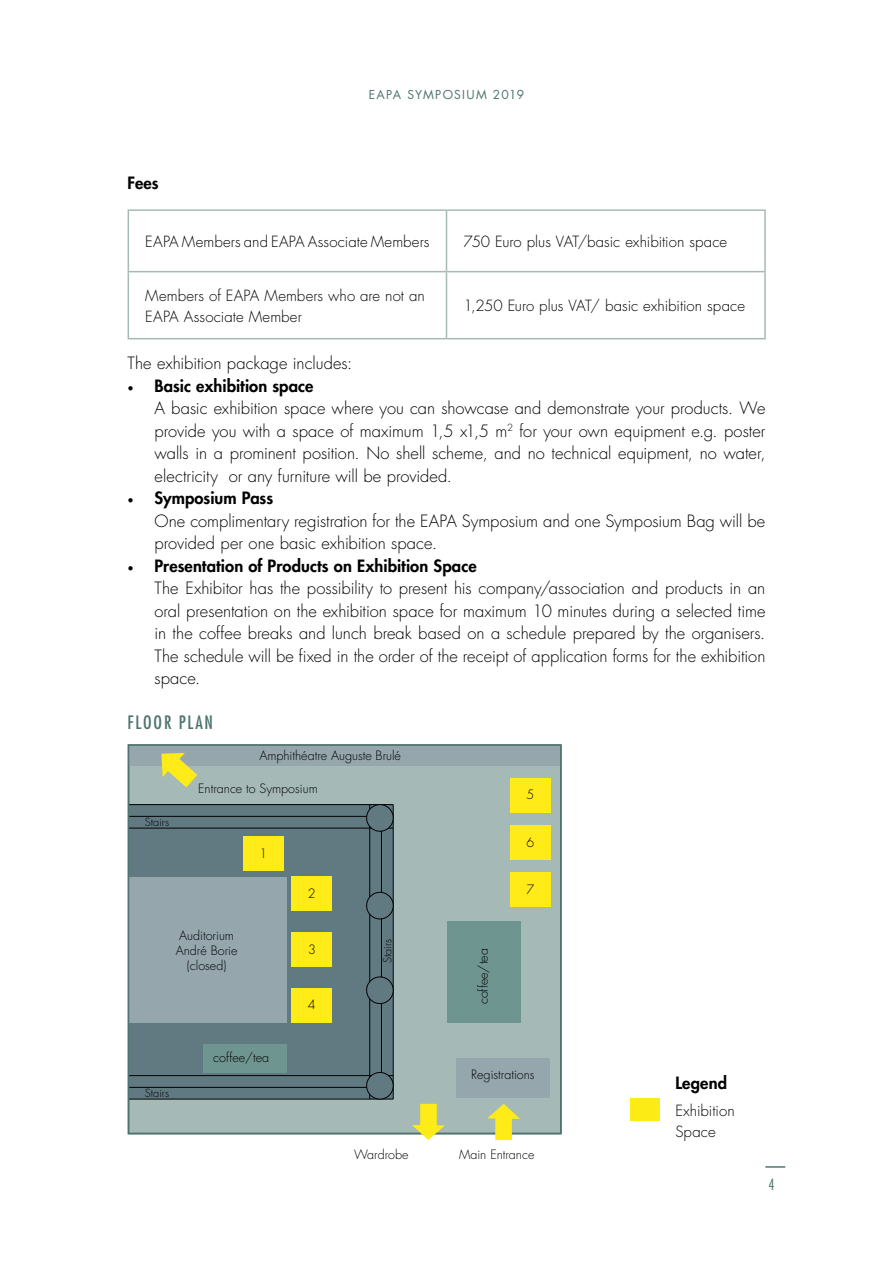
<style>
.page{position:relative;width:893px;height:1263px;background:#fff}
.page>*{position:absolute;margin:0;border:0;box-sizing:border-box;transform-origin:0 0}
.t1{font:condensed 18px "Futura LT";letter-spacing:.1em;color:#4e746d}
.t2{font:300 16.5px/22.5px "Futura LT";color:#000}
.t3{font:800 16.5px "Futura LT";letter-spacing:.01em;color:#000}
.t4{font:300 15px/21px "Futura LT";letter-spacing:.005em;color:#000}
.t5{font:300 condensed 15px "Futura LT";color:#4e746d}
.t6{font:300 12.6px/15px "Futura LT";color:#020203;text-align:center}
.t7{font:12px "Futura LT";letter-spacing:.105em;color:#4e746d}
.t8{font:300 10.95px "Futura LT";color:#020203}
.s1{font-family:"Minion Pro";font-weight:700;font-stretch:condensed}
.s2{font-weight:800}
</style>
<div class="page">
<hr style="left:765px;top:1166px;width:20px;height:2px;background:#4e746d">
<hr style="left:128px;top:209px;width:318px;height:2px;background:#a5bab6">
<hr style="left:128px;top:211px;width:1px;height:60px;background:#a5bab6">
<hr style="left:446px;top:209px;width:320px;height:2px;background:#a5bab6">
<hr style="left:446px;top:211px;width:1px;height:60px;background:#a5bab6">
<hr style="left:764px;top:211px;width:2px;height:60px;background:#a5bab6">
<hr style="left:128px;top:271px;width:318px;height:1px;background:#a5bab6">
<hr style="left:128px;top:272px;width:1px;height:66px;background:#a5bab6">
<hr style="left:446px;top:271px;width:320px;height:1px;background:#a5bab6">
<hr style="left:446px;top:272px;width:1px;height:66px;background:#a5bab6">
<hr style="left:764px;top:272px;width:2px;height:66px;background:#a5bab6">
<hr style="left:128px;top:338px;width:318px;height:1px;background:#a5bab6">
<hr style="left:446px;top:338px;width:320px;height:1px;background:#a5bab6">
<div style="left:129px;top:745px;width:432px;height:388px;background:#a5b9b6"></div>
<div style="left:129px;top:805px;width:264px;height:294px;background:#617a82"></div>
<div style="left:456px;top:1058px;width:94px;height:39px;background:#95a6ad"></div>
<div style="left:129px;top:877px;width:158px;height:145px;background:#95a6ad"></div>
<div style="left:447px;top:921px;width:73px;height:102px;background:#6f9590"></div>
<div style="left:204px;top:1044px;width:83px;height:28px;background:#6f9590"></div>
<div style="left:129px;top:745px;width:432px;height:20px;background:#95a6ad"></div>
<svg style="left:150px;top:753px;width:53px;height:35px"></svg>
<hr style="left:129px;top:816px;width:264px;height:1px;background:#020203">
<hr style="left:129px;top:828px;width:264px;height:1px;background:#020203">
<hr style="left:129px;top:804px;width:264px;height:1px;background:#020203">
<hr style="left:129px;top:1087px;width:264px;height:1px;background:#020203">
<hr style="left:129px;top:1099px;width:264px;height:1px;background:#020203">
<hr style="left:129px;top:1075px;width:264px;height:1px;background:#020203">
<hr style="left:381px;top:805px;width:1px;height:294px;background:#020203">
<hr style="left:369px;top:805px;width:1px;height:294px;background:#020203">
<hr style="left:393px;top:805px;width:1px;height:294px;background:#020203">
<div style="left:367px;top:805px;width:26px;height:26px;background:#617a82;border-radius:50%"></div>
<div style="left:366px;top:804px;width:27px;height:27px;border:1px solid #020203;border-radius:50%"></div>
<div style="left:367px;top:892px;width:26px;height:27px;background:#617a82;border-radius:50%"></div>
<div style="left:366px;top:892px;width:27px;height:27px;border:1px solid #020203;border-radius:50%"></div>
<div style="left:367px;top:977px;width:26px;height:26px;background:#617a82;border-radius:50%"></div>
<div style="left:366px;top:977px;width:27px;height:27px;border:1px solid #020203;border-radius:50%"></div>
<div style="left:367px;top:1072px;width:26px;height:27px;background:#617a82;border-radius:50%"></div>
<div style="left:366px;top:1072px;width:27px;height:27px;border:1px solid #020203;border-radius:50%"></div>
<div style="left:243px;top:836px;width:41px;height:35px;background:#feeb17"></div>
<div style="left:291px;top:877px;width:41px;height:34px;background:#feeb17"></div>
<div style="left:510px;top:778px;width:41px;height:34px;background:#feeb17"></div>
<div style="left:510px;top:825px;width:41px;height:35px;background:#feeb17"></div>
<div style="left:510px;top:872px;width:41px;height:35px;background:#feeb17"></div>
<div style="left:292px;top:932px;width:40px;height:35px;background:#feeb17"></div>
<div style="left:291px;top:988px;width:41px;height:34px;background:#feeb17"></div>
<div style="left:128px;top:744px;width:434px;height:390px;border:2px solid #4f746f"></div>
<svg style="left:487px;top:1104px;width:33px;height:36px"></svg>
<svg style="left:412px;top:1104px;width:33px;height:36px"></svg>
<div style="left:630px;top:1098px;width:29px;height:22px;background:#fdeb15"></div>
<p class="t3" style="left:128px;top:172px;width:33px">Fees</p>
<p class="t7" style="left:369px;top:87px;width:157px">EAPA SYMPOSIUM 2019</p>
<p class="t4" style="left:145px;top:231px;width:286px">EAPA Members and EAPA Associate Members</p>
<p class="t4" style="left:463px;top:231px;width:265px">750 Euro plus VAT/basic exhibition space</p>
<p class="t4" style="left:145px;top:285px;width:281px">Members of EAPA Members who are not an<br>EAPA Associate Member</p>
<p class="t4" style="left:463px;top:296px;width:283px">1,250 Euro plus VAT/ basic exhibition space</p>
<p class="t2" style="left:128px;top:352px;width:226px">The exhibition package includes:</p>
<p class="t2" style="left:155px;top:375px;width:612px;text-indent:-27px"><span class="s1">•</span> <span class="s2">Basic exhibition space<br></span>A basic exhibition space where you can showcase and demonstrate your products. We provide you with a space of maximum 1,5 x1,5 m<sup>2</sup> for your own equipment e.g. poster walls in a prominent position. No shell scheme, and no technical equipment, no water, electricity or any furniture will be provided.</p>
<p class="t2" style="left:155px;top:487px;width:612px;text-indent:-27px"><span class="s1">•</span> <span class="s2">Symposium Pass<br></span>One complimentary registration for the EAPA Symposium and one Symposium Bag will be provided per one basic exhibition space.</p>
<p class="t2" style="left:155px;top:555px;width:612px;text-indent:-27px"><span class="s1">•</span> <span class="s2">Presentation of Products on Exhibition Space<br></span>The Exhibitor has the possibility to present his company/association and products in an oral presentation on the exhibition space for maximum 10 minutes during a selected time in the coffee breaks and lunch break based on a schedule prepared by the organisers.<br>The schedule will be fixed in the order of the receipt of application forms for the exhibition space.</p>
<p class="t1" style="left:128px;top:712px;width:87px">FLOOR PLAN</p>
<p class="t8" style="left:145px;top:815px;width:26px">Stairs</p>
<p class="t6" style="left:259px;top:748px;width:143px">Amphithéatre Auguste Brulé</p>
<p class="t6" style="left:198px;top:781px;width:121px">Entrance to Symposium</p>
<p class="t6" style="left:260px;top:846px;width:9px">1</p>
<p class="t6" style="left:308px;top:886px;width:9px">2</p>
<p class="t6" style="left:176px;top:928px;width:63px">Auditorium<br>André Borie (closed)</p>
<p class="t8" style="left:145px;top:1086px;width:26px">Stairs</p>
<p class="t6" style="left:213px;top:1051px;width:57px">coffee/tea</p>
<p class="t6" style="left:308px;top:942px;width:9px">3</p>
<p class="t6" style="left:308px;top:997px;width:9px">4</p>
<p class="t8" style="left:381px;top:963px;width:26px;rotate:-90deg">Stairs</p>
<p class="t6" style="left:476px;top:1004px;width:57px;rotate:-90deg">coffee/tea</p>
<p class="t6" style="left:526px;top:787px;width:9px">5</p>
<p class="t6" style="left:526px;top:835px;width:9px">6</p>
<p class="t6" style="left:526px;top:882px;width:9px">7</p>
<p class="t6" style="left:471px;top:1067px;width:65px">Registrations</p>
<p class="t6" style="left:354px;top:1147px;width:56px">Wardrobe</p>
<p class="t6" style="left:459px;top:1147px;width:77px">Main Entrance</p>
<p class="t3" style="left:675px;top:1072px;width:53px">Legend</p>
<p class="t4" style="left:675px;top:1101px;width:61px">Exhibition<br>Space</p>
<p class="t5" style="left:768px;top:1175px;width:8px">4</p>
</div>
